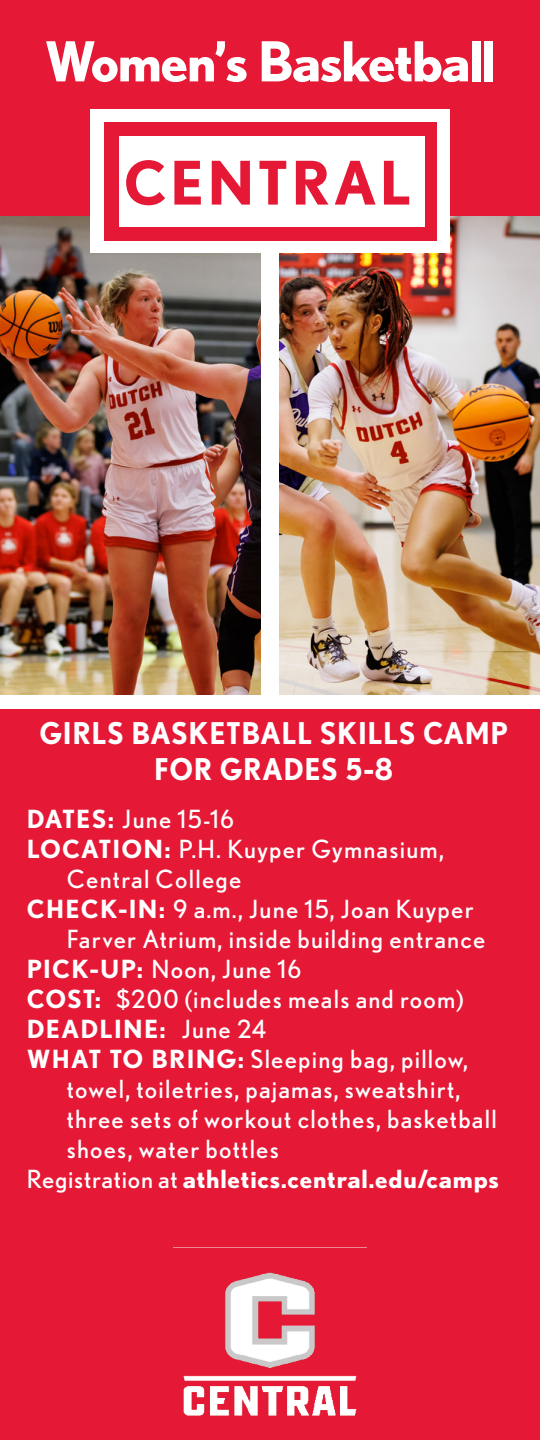
<style>
.page{position:relative;width:540px;height:1440px;background:#fff}
.page>*{position:absolute;margin:0;border:0;box-sizing:border-box;transform-origin:0 0}
.t1{font:700 60px "Nobel";letter-spacing:.05em;color:#e51836}
.t2{font:700 55px "Nobel";letter-spacing:-.025em;color:#fff}
.t3{font:700 30px/36px "Nobel";letter-spacing:.02em;color:#fff;text-align:center;scale:.95 1}
.t4{font:25px/30px "Nobel";letter-spacing:.05em;color:#fff}
.s1{font-weight:700}
</style>
<div class="page">
<div style="left:0;top:709px;width:540px;height:731px;background:#e51836"></div>
<img style="left:174px;top:1247px;width:192px;height:169px">
<img style="left:279px;top:216px;width:261px;height:479px">
<img style="left:0;top:216px;width:261px;height:479px">
<div style="left:0;top:0;width:540px;height:216px;background:#e51836"></div>
<div style="left:90px;top:110px;width:360px;height:143px;background:#fff"></div>
<div style="left:104px;top:122px;width:333px;height:119px;background:#e51836"></div>
<div style="left:119px;top:137px;width:306px;height:90px;background:#fff"></div>
<p class="t2" style="left:44px;top:29px;width:453px">Women’s Basketball</p>
<p class="t1" style="left:124px;top:147px;width:289px">CENTRAL</p>
<p class="t3" style="left:39px;top:715px;width:495px">GIRLS BASKETBALL SKILLS CAMP<br>FOR GRADES 5-8</p>
<p class="t4" style="left:27px;top:804px;width:209px"><span class="s1">DATES:</span> June 15-16</p>
<p class="t4" style="left:27px;top:834px;width:419px"><span class="s1">LOCATION:</span> P.H. Kuyper Gymnasium,</p>
<p class="t4" style="left:67px;top:864px;width:176px">Central College</p>
<p class="t4" style="left:27px;top:894px;width:448px"><span class="s1">CHECK-IN:</span> 9 a.m., June 15, Joan Kuyper</p>
<p class="t4" style="left:67px;top:924px;width:420px">Farver Atrium, inside building entrance</p>
<p class="t4" style="left:27px;top:954px;width:276px"><span class="s1">PICK-UP:</span> Noon, June 16</p>
<p class="t4" style="left:27px;top:984px;width:438px"><span class="s1">COST:</span> $200 (includes meals and room)</p>
<p class="t4" style="left:27px;top:1014px;width:443px"><span class="s1">DEADLINE:</span> June 24<br><span class="s1">WHAT TO BRING:</span> Sleeping bag, pillow,</p>
<p class="t4" style="left:67px;top:1074px;width:395px">towel, toiletries, pajamas, sweatshirt,</p>
<p class="t4" style="left:67px;top:1104px;width:431px">three sets of workout clothes, basketball</p>
<p class="t4" style="left:27px;top:1134px;width:474px;text-indent:40px">shoes, water bottles<br>Registration at <span class="s1">athletics.central.edu/camps</span></p>
</div>
